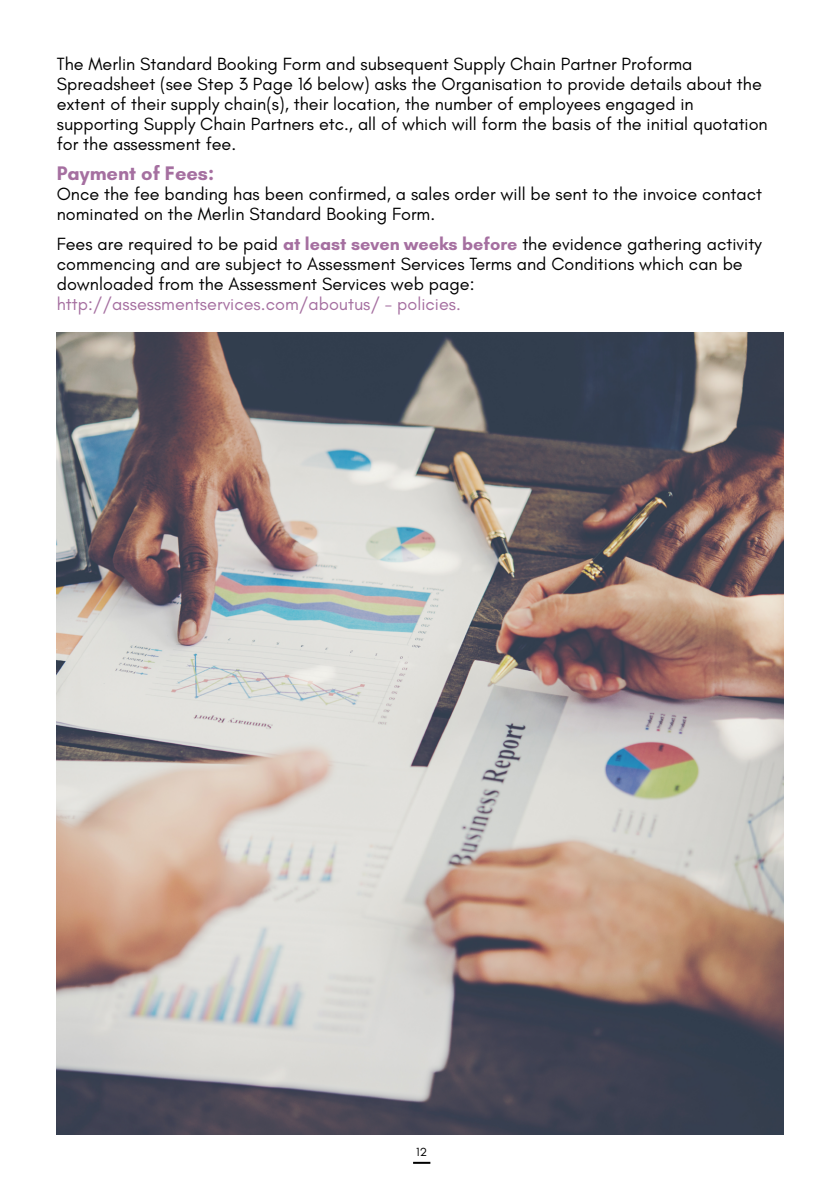
<style>
.page{position:relative;width:840px;height:1191px;background:#fff}
.page>*{position:absolute;margin:0;border:0;box-sizing:border-box;transform-origin:0 0}
.t1{font:700 20px "Glacial Indifference";color:#a56fa0}
.t2{font:18px/20px "Glacial Indifference";color:#000}
.t3{font:18px "Glacial Indifference";color:#a56fa0}
.t4{font:12px "Glacial Indifference";color:#000}
.s1{font-weight:700;color:#a56fa0}
</style>
<div class="page">
<img style="left:57px;top:332px;width:725px;height:802px">
<svg style="left:413px;top:1161px;width:17px;height:2px"></svg>
<p class="t2" style="left:57px;top:54px;width:712px">The Merlin Standard Booking Form and subsequent Supply Chain Partner Proforma Spreadsheet (see Step 3 Page 16 below) asks the Organisation to provide details about the extent of their supply chain(s), their location, the number of employees engaged in supporting Supply Chain Partners etc., all of which will form the basis of the initial quotation for the assessment fee.</p>
<p class="t1" style="left:57px;top:161px;width:159px">Payment of Fees:</p>
<p class="t2" style="left:57px;top:184px;width:706px">Once the fee banding has been confirmed, a sales order will be sent to the invoice contact nominated on the Merlin Standard Booking Form.</p>
<p class="t2" style="left:57px;top:234px;width:706px">Fees are required to be paid <span class="s1">at least seven weeks before</span> the evidence gathering activity commencing and are subject to Assessment Services Terms and Conditions which can be downloaded from the Assessment Services web page:</p>
<p class="t3" style="left:57px;top:294px;width:405px">http://assessmentservices.com/aboutus/ - policies.</p>
<p class="t4" style="left:416px;top:1145px;width:12px">12</p>
</div>
